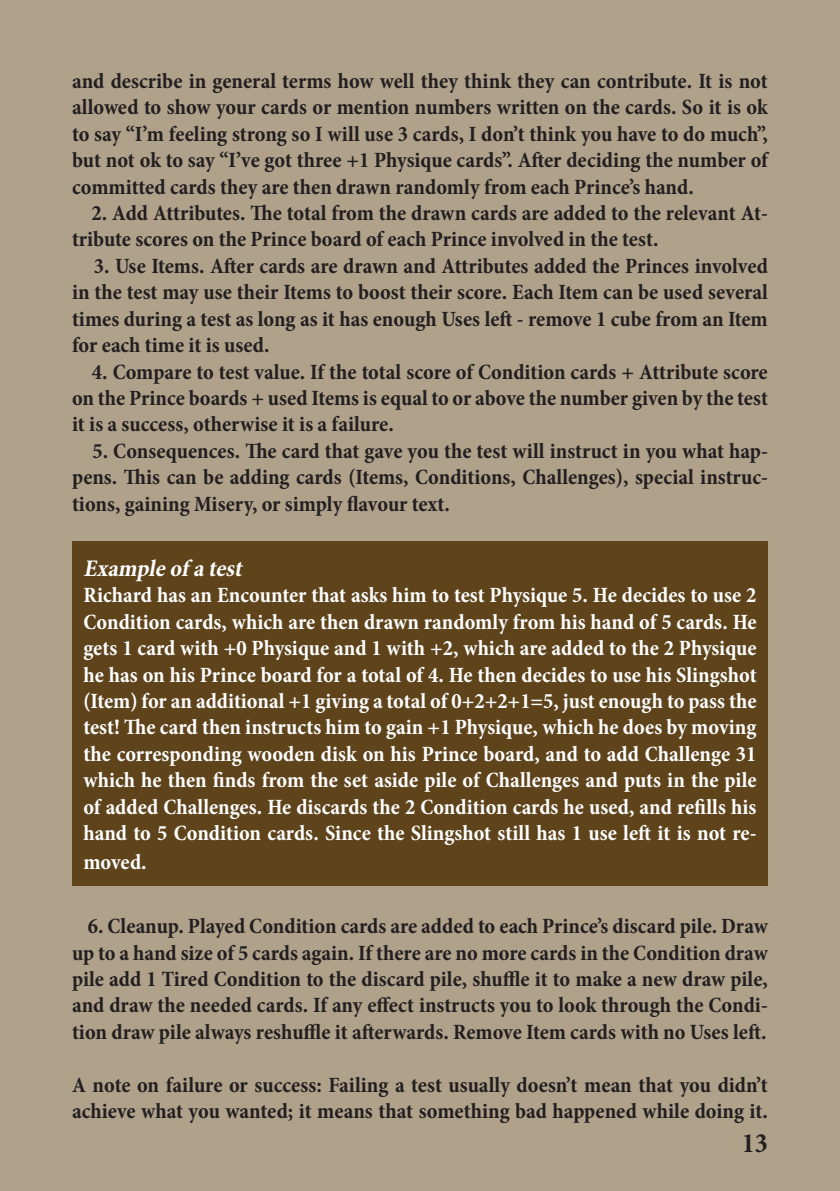
<style>
.page{position:relative;width:840px;height:1191px;background:#fff}
.page>*{position:absolute;margin:0;border:0;box-sizing:border-box;transform-origin:0 0}
.t1{font:700 condensed 28px "Minion Pro";color:#231f20}
.t2{font:italic 700 condensed 24px "Minion Pro";color:#fff}
.t3{font:700 condensed 22px/26.4px "Minion Pro";color:#231f20;text-align:justify}
.t4{font:700 condensed 22px/26.4px "Minion Pro";color:#fff;text-align:justify}
</style>
<div class="page">
<div style="left:0;top:0;width:839px;height:1191px;background:#afa18a"></div>
<div style="left:72px;top:541px;width:695px;height:345px;background:#5e431b"></div>
<p class="t3" style="left:72px;top:68px;width:697px">and describe in general terms how well they think they can contribute. It is not allowed to show your cards or mention numbers written on the cards. So it is ok to say “I’m feeling strong so I will use 3 cards, I don’t think you have to do much”, but not ok to say “I’ve got three +1 Physique cards”. After deciding the number of committed cards they are then drawn randomly from each Prince’s hand.</p>
<p class="t3" style="left:72px;top:200px;width:696px;text-indent:20px">2. Add Attributes. The total from the drawn cards are added to the relevant At&shy;tribute scores on the Prince board of each Prince involved in the test.</p>
<p class="t3" style="left:72px;top:252px;width:697px;text-indent:22px">3. Use Items. After cards are drawn and Attributes added the Princes involved in the test may use their Items to boost their score. Each Item can be used several times during a test as long as it has enough Uses left - remove 1 cube from an Item for each time it is used.</p>
<p class="t3" style="left:72px;top:358px;width:697px;text-indent:20px">4. Compare to test value. If the total score of Condition cards + Attribute score on the Prince boards + used Items is equal to or above the number given by the test it is a success, otherwise it is a failure.</p>
<p class="t3" style="left:72px;top:437px;width:697px;text-indent:20px">5. Consequences. The card that gave you the test will instruct in you what hap&shy;pens. This can be adding cards (Items, Conditions, Challenges), special instruc&shy;tions, gaining Misery, or simply flavour text.</p>
<p class="t2" style="left:83px;top:552px;width:165px">Exampleof atest</p>
<p class="t4" style="left:83px;top:582px;width:674px">Richard has an Encounter that asks him to test Physique 5. He decides to use 2<br>Condition cards, which are then drawn randomly from his hand of 5 cards. He gets 1 card with +0 Physique and 1 with +2, which are added to the 2 Physique he has on his Prince board for a total of 4. He then decides to use his Slingshot (Item) for an additional +1 giving a total of 0+2+2+1=5, just enough to pass the test! The card then instructs him to gain +1 Physique, which he does by moving the corresponding wooden disk on his Prince board, and to add Challenge 31 which he then finds from the set aside pile of Challenges and puts in the pile of added Challenges. He discards the 2 Condition cards he used, and refills his hand to 5 Condition cards. Since the Slingshot still has 1 use left it is not re-</p>
<p class="t4" style="left:83px;top:848px;width:65px">moved.</p>
<p class="t3" style="left:72px;top:912px;width:697px;text-indent:16px">6. Cleanup. Played Condition cards are added to each Prince’s discard pile. Draw up to a hand size of 5 cards again. If there are no more cards in the Condition draw pile add 1 Tired Condition to the discard pile, shuffle it to make a new draw pile, and draw the needed cards. If any effect instructs you to look through the Condi&shy;tion draw pile always reshuffle it afterwards. Remove Item cards with no Uses left.</p>
<p class="t3" style="left:72px;top:1071px;width:697px">A note on failure or success: Failing a test usually doesn’t mean that you didn’t achieve what you wanted; it means that something bad happened while doing it.</p>
<p class="t1" style="left:741px;top:1123px;width:28px">13</p>
</div>
